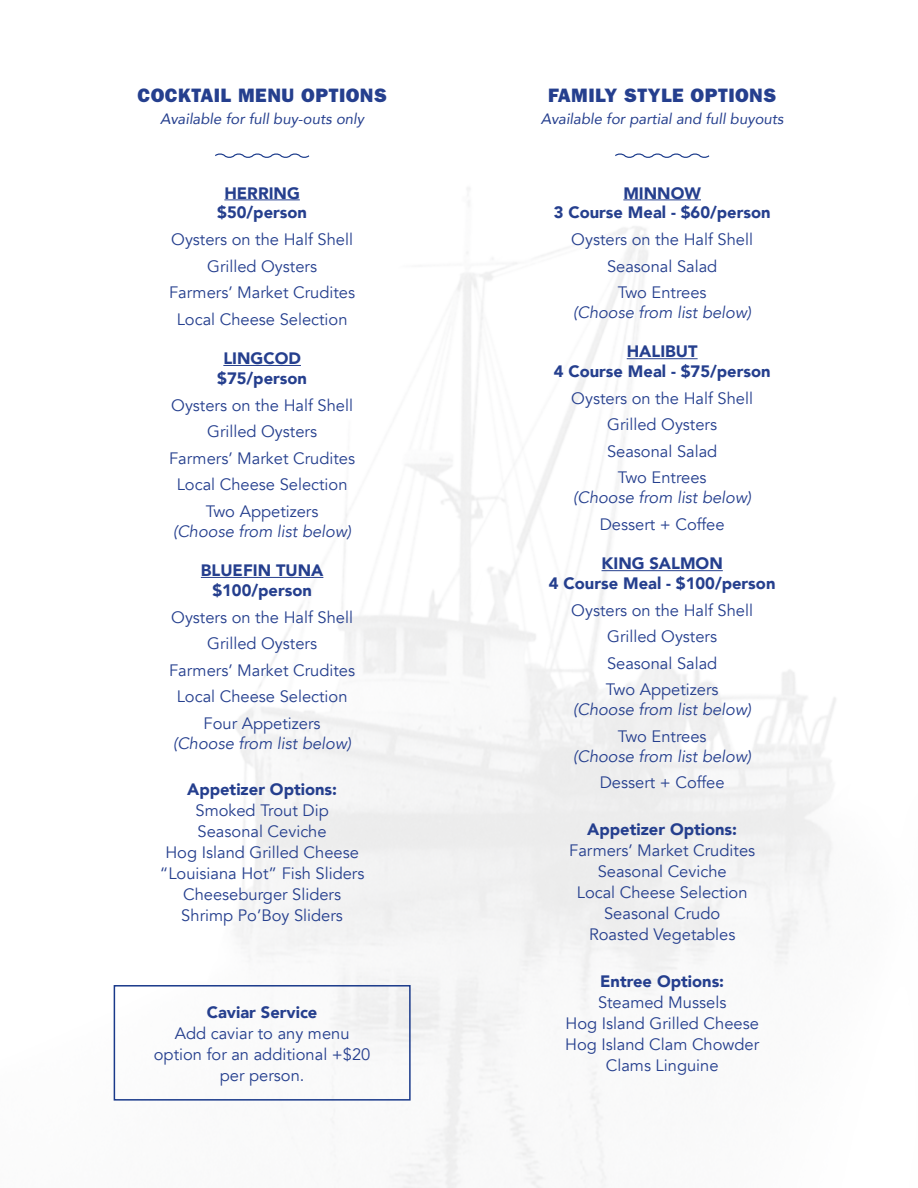
<style>
.page{position:relative;width:918px;height:1188px;background:#fff}
.page>*{position:absolute;margin:0;border:0;box-sizing:border-box;transform-origin:0 0}
.t1{font:800 19.5px "Franklin Gothic LT Pro";letter-spacing:.025em;color:#253f8e}
.t2{font:16.5px/21px "Avenir";color:#253f8e;text-align:center}
.t3{font:900 16.5px "Avenir";color:#253f8e}
.t4{font:italic 16.5px "Avenir";color:#253f8e}
.t5{font:italic 15px "Avenir";color:#253f8e}
</style>
<div class="page">
<div style="left:114px;top:985px;width:297px;height:116px;border:2px solid #19398a"></div>
<hr style="left:623px;top:199px;width:78px;height:1px;background:#253f8e">
<hr style="left:627px;top:358px;width:71px;height:1px;background:#253f8e">
<hr style="left:602px;top:570px;width:121px;height:1px;background:#253f8e">
<svg style="left:615px;top:153px;width:95px;height:5px"></svg>
<hr style="left:224px;top:199px;width:76px;height:1px;background:#253f8e">
<hr style="left:223px;top:365px;width:78px;height:1px;background:#253f8e">
<hr style="left:201px;top:577px;width:122px;height:1px;background:#253f8e">
<svg style="left:215px;top:153px;width:95px;height:5px"></svg>
<p class="t1" style="left:137px;top:84px;width:251px">COCKTAIL MENU OPTIONS</p>
<p class="t5" style="left:160px;top:109px;width:205px">Available for full buy-outs only</p>
<p class="t3" style="left:224px;top:179px;width:77px">HERRING</p>
<p class="t3" style="left:217px;top:199px;width:91px">$50/person</p>
<p class="t2" style="left:171px;top:229px;width:183px">Oysters on the Half Shell</p>
<p class="t2" style="left:207px;top:256px;width:111px">Grilled Oysters</p>
<p class="t2" style="left:169px;top:282px;width:188px">Farmers’ Market Crudites</p>
<p class="t2" style="left:177px;top:309px;width:172px">Local Cheese Selection</p>
<p class="t3" style="left:223px;top:344px;width:79px">LINGCOD</p>
<p class="t3" style="left:217px;top:364px;width:91px">$75/person</p>
<p class="t2" style="left:171px;top:395px;width:183px">Oysters on the Half Shell</p>
<p class="t2" style="left:207px;top:421px;width:111px">Grilled Oysters</p>
<p class="t2" style="left:169px;top:448px;width:188px">Farmers’ Market Crudites</p>
<p class="t2" style="left:177px;top:474px;width:172px">Local Cheese Selection</p>
<p class="t2" style="left:206px;top:501px;width:114px">Two Appetizers</p>
<p class="t4" style="left:173px;top:521px;width:180px">(Choose from list below)</p>
<p class="t3" style="left:201px;top:556px;width:124px">BLUEFIN TUNA</p>
<p class="t3" style="left:212px;top:576px;width:101px">$100/person</p>
<p class="t2" style="left:171px;top:607px;width:183px">Oysters on the Half Shell</p>
<p class="t2" style="left:207px;top:633px;width:111px">Grilled Oysters</p>
<p class="t2" style="left:169px;top:660px;width:188px">Farmers’ Market Crudites</p>
<p class="t2" style="left:177px;top:686px;width:172px">Local Cheese Selection</p>
<p class="t2" style="left:204px;top:713px;width:119px">Four Appetizers</p>
<p class="t4" style="left:173px;top:733px;width:180px">(Choose from list below)</p>
<p class="t3" style="left:187px;top:775px;width:152px">Appetizer Options:</p>
<p class="t2" style="left:196px;top:800px;width:135px">Smoked Trout Dip</p>
<p class="t2" style="left:198px;top:821px;width:131px">Seasonal Ceviche</p>
<p class="t2" style="left:165px;top:842px;width:195px">Hog Island Grilled Cheese</p>
<p class="t2" style="left:160px;top:863px;width:206px">“Louisiana Hot” Fish Sliders</p>
<p class="t2" style="left:183px;top:884px;width:159px">Cheeseburger Sliders</p>
<p class="t2" style="left:181px;top:905px;width:163px">Shrimp Po’Boy Sliders</p>
<p class="t3" style="left:207px;top:999px;width:112px">Caviar Service</p>
<p class="t2" style="left:154px;top:1024px;width:218px">Add caviar to any menu option for an additional +$20 per person.</p>
<p class="t1" style="left:548px;top:84px;width:230px">FAMILY STYLE OPTIONS</p>
<p class="t5" style="left:541px;top:109px;width:244px">Available for partial and full buyouts</p>
<p class="t3" style="left:623px;top:179px;width:79px">MINNOW</p>
<p class="t3" style="left:554px;top:199px;width:218px">3 Course Meal - $60/person</p>
<p class="t2" style="left:571px;top:229px;width:183px">Oysters on the Half Shell</p>
<p class="t2" style="left:607px;top:256px;width:112px">Seasonal Salad</p>
<p class="t2" style="left:618px;top:282px;width:90px">Two Entrees</p>
<p class="t4" style="left:573px;top:302px;width:180px">(Choose from list below)</p>
<p class="t3" style="left:627px;top:338px;width:72px">HALIBUT</p>
<p class="t3" style="left:554px;top:357px;width:218px">4 Course Meal - $75/person</p>
<p class="t2" style="left:571px;top:388px;width:183px">Oysters on the Half Shell</p>
<p class="t2" style="left:607px;top:415px;width:111px">Grilled Oysters</p>
<p class="t2" style="left:607px;top:441px;width:112px">Seasonal Salad</p>
<p class="t2" style="left:618px;top:468px;width:90px">Two Entrees</p>
<p class="t4" style="left:573px;top:488px;width:180px">(Choose from list below)</p>
<p class="t2" style="left:600px;top:514px;width:126px">Dessert + Coffee</p>
<p class="t3" style="left:602px;top:550px;width:123px">KING SALMON</p>
<p class="t3" style="left:549px;top:569px;width:228px">4 Course Meal - $100/person</p>
<p class="t2" style="left:571px;top:600px;width:183px">Oysters on the Half Shell</p>
<p class="t2" style="left:607px;top:626px;width:111px">Grilled Oysters</p>
<p class="t2" style="left:607px;top:653px;width:112px">Seasonal Salad</p>
<p class="t2" style="left:606px;top:680px;width:114px">Two Appetizers</p>
<p class="t4" style="left:573px;top:700px;width:180px">(Choose from list below)</p>
<p class="t2" style="left:618px;top:726px;width:90px">Two Entrees</p>
<p class="t4" style="left:573px;top:746px;width:180px">(Choose from list below)</p>
<p class="t2" style="left:600px;top:772px;width:126px">Dessert + Coffee</p>
<p class="t3" style="left:587px;top:815px;width:152px">Appetizer Options:</p>
<p class="t2" style="left:569px;top:840px;width:188px">Farmers’ Market Crudites</p>
<p class="t2" style="left:598px;top:861px;width:131px">Seasonal Ceviche</p>
<p class="t2" style="left:577px;top:882px;width:172px">Local Cheese Selection</p>
<p class="t2" style="left:604px;top:903px;width:118px">Seasonal Crudo</p>
<p class="t2" style="left:589px;top:924px;width:148px">Roasted Vegetables</p>
<p class="t3" style="left:600px;top:967px;width:126px">Entree Options:</p>
<p class="t2" style="left:598px;top:992px;width:130px">Steamed Mussels</p>
<p class="t2" style="left:565px;top:1013px;width:195px">Hog Island Grilled Cheese</p>
<p class="t2" style="left:565px;top:1034px;width:196px">Hog Island Clam Chowder</p>
<p class="t2" style="left:606px;top:1055px;width:114px">Clams Linguine</p>
</div>
